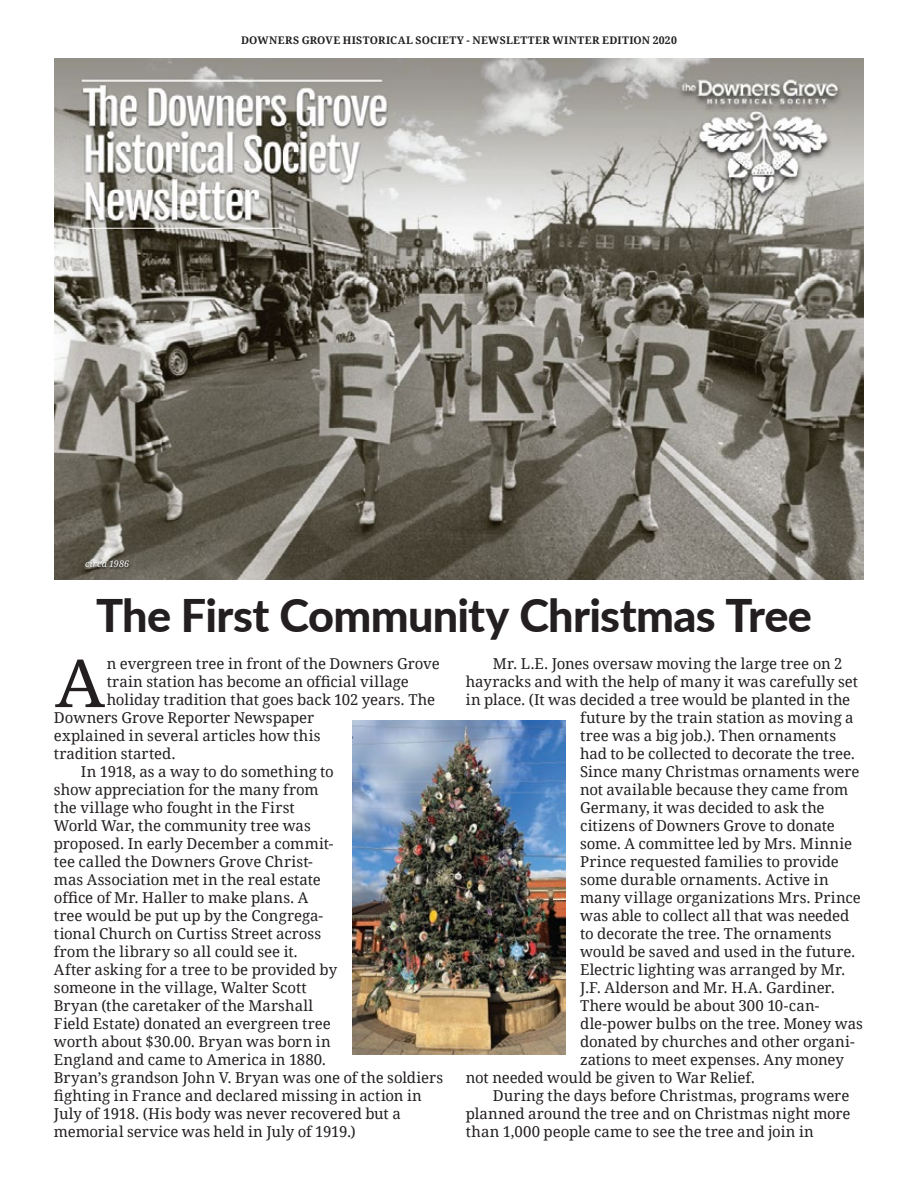
<style>
.page{position:relative;width:918px;height:1188px;background:#fff}
.page>*{position:absolute;margin:0;border:0;box-sizing:border-box;transform-origin:0 0}
.t1{font:66.6px "Droid Serif";color:#231f20;scale:1.06 1}
.t2{font:800 45px "Lato";letter-spacing:-.015em;color:#231f20}
.t3{font:15px "Droid Serif";letter-spacing:-.005em;color:#231f20}
.t4{font:700 10.5px "Droid Serif";letter-spacing:.035em;color:#231f20}
.t5{font:italic 9px "Droid Serif";letter-spacing:.02em;color:#fff}
</style>
<div class="page">
<img style="left:353px;top:721px;width:212px;height:333px">
<img style="left:54px;top:58px;width:810px;height:521px">
<img style="left:83px;top:558px;width:49px;height:15px">
<p class="t4" style="left:241px;top:32px;width:437px">DOWNERS GROVE HISTORICAL SOCIETY - NEWSLETTER WINTER EDITION 2020</p>
<p class="t5" style="left:85px;top:558px;width:45px">circa 1986</p>
<h2 class="t2" style="left:96px;top:582px;width:718px">The First Community Christmas Tree</h2>
<h1 class="t1" style="left:55px;top:637px;width:48px">A</h1>
<p class="t3" style="left:107px;top:654px;width:335px">n evergreen tree in front of the Downers Grove</p>
<p class="t3" style="left:107px;top:672px;width:304px">train station has become an official village</p>
<p class="t3" style="left:107px;top:690px;width:330px">holiday tradition that goes back 102 years. The</p>
<p class="t3" style="left:54px;top:708px;width:262px">Downers Grove Reporter Newspaper</p>
<p class="t3" style="left:54px;top:726px;width:268px">explained in several articles how this</p>
<p class="t3" style="left:54px;top:744px;width:123px">tradition started.</p>
<p class="t3" style="left:81px;top:762px;width:254px">In 1918, as a way to do something to</p>
<p class="t3" style="left:54px;top:780px;width:266px">show appreciation for the many from</p>
<p class="t3" style="left:54px;top:798px;width:242px">the village who fought in the First</p>
<p class="t3" style="left:54px;top:816px;width:258px">World War, the community tree was</p>
<p class="t3" style="left:54px;top:834px;width:281px">proposed. In early December a commit-</p>
<p class="t3" style="left:54px;top:852px;width:260px">tee called the Downers Grove Christ-</p>
<p class="t3" style="left:54px;top:870px;width:268px">mas Association met in the real estate</p>
<p class="t3" style="left:54px;top:888px;width:256px">office of Mr. Haller to make plans. A</p>
<p class="t3" style="left:54px;top:906px;width:271px">tree would be put up by the Congrega-</p>
<p class="t3" style="left:54px;top:924px;width:269px">tional Church on Curtiss Street across</p>
<p class="t3" style="left:54px;top:942px;width:245px">from the library so all could see it.</p>
<p class="t3" style="left:54px;top:960px;width:285px">After asking for a tree to be provided by</p>
<p class="t3" style="left:54px;top:978px;width:254px">someone in the village, Walter Scott</p>
<p class="t3" style="left:54px;top:996px;width:261px">Bryan (the caretaker of the Marshall</p>
<p class="t3" style="left:54px;top:1014px;width:278px">Field Estate) donated an evergreen tree</p>
<p class="t3" style="left:54px;top:1032px;width:278px">worth about $30.00. Bryan was born in</p>
<p class="t3" style="left:54px;top:1050px;width:274px">England and came to America in 1880.</p>
<p class="t3" style="left:54px;top:1068px;width:391px">Bryan’s grandson John V. Bryan was one of the soldiers</p>
<p class="t3" style="left:54px;top:1086px;width:369px">fighting in France and declared missing in action in</p>
<p class="t3" style="left:54px;top:1104px;width:348px">July of 1918. (His body was never recovered but a</p>
<p class="t3" style="left:54px;top:1122px;width:303px">memorial service was held in July of 1919.)</p>
<p class="t3" style="left:493px;top:654px;width:351px">Mr. L.E. Jones oversaw moving the large tree on 2</p>
<p class="t3" style="left:466px;top:672px;width:394px">hayracks and with the help of many it was carefully set</p>
<p class="t3" style="left:466px;top:690px;width:386px">in place. (It was decided a tree would be planted in the</p>
<p class="t3" style="left:580px;top:708px;width:275px">future by the train station as moving a</p>
<p class="t3" style="left:580px;top:726px;width:258px">tree was a big job.). Then ornaments</p>
<p class="t3" style="left:580px;top:744px;width:277px">had to be collected to decorate the tree.</p>
<p class="t3" style="left:580px;top:762px;width:281px">Since many Christmas ornaments were</p>
<p class="t3" style="left:580px;top:780px;width:270px">not available because they came from</p>
<p class="t3" style="left:580px;top:798px;width:246px">Germany, it was decided to ask the</p>
<p class="t3" style="left:580px;top:816px;width:256px">citizens of Downers Grove to donate</p>
<p class="t3" style="left:580px;top:834px;width:274px">some. A committee led by Mrs. Minnie</p>
<p class="t3" style="left:580px;top:852px;width:260px">Prince requested families to provide</p>
<p class="t3" style="left:580px;top:870px;width:250px">some durable ornaments. Active in</p>
<p class="t3" style="left:580px;top:888px;width:282px">many village organizations Mrs. Prince</p>
<p class="t3" style="left:580px;top:906px;width:271px">was able to collect all that was needed</p>
<p class="t3" style="left:580px;top:924px;width:253px">to decorate the tree. The ornaments</p>
<p class="t3" style="left:580px;top:942px;width:277px">would be saved and used in the future.</p>
<p class="t3" style="left:580px;top:960px;width:267px">Electric lighting was arranged by Mr.</p>
<p class="t3" style="left:580px;top:978px;width:256px">J.F. Alderson and Mr. H.A. Gardiner.</p>
<p class="t3" style="left:580px;top:996px;width:241px">There would be about 300 10-can-</p>
<p class="t3" style="left:580px;top:1014px;width:284px">dle-power bulbs on the tree. Money was</p>
<p class="t3" style="left:580px;top:1032px;width:276px">donated by churches and other organi-</p>
<p class="t3" style="left:580px;top:1050px;width:265px">zations to meet expenses. Any money</p>
<p class="t3" style="left:466px;top:1068px;width:291px">not needed would be given to War Relief.</p>
<p class="t3" style="left:493px;top:1086px;width:358px">During the days before Christmas, programs were</p>
<p class="t3" style="left:466px;top:1104px;width:386px">planned around the tree and on Christmas night more</p>
<p class="t3" style="left:466px;top:1122px;width:350px">than 1,000 people came to see the tree and join in</p>
</div>
